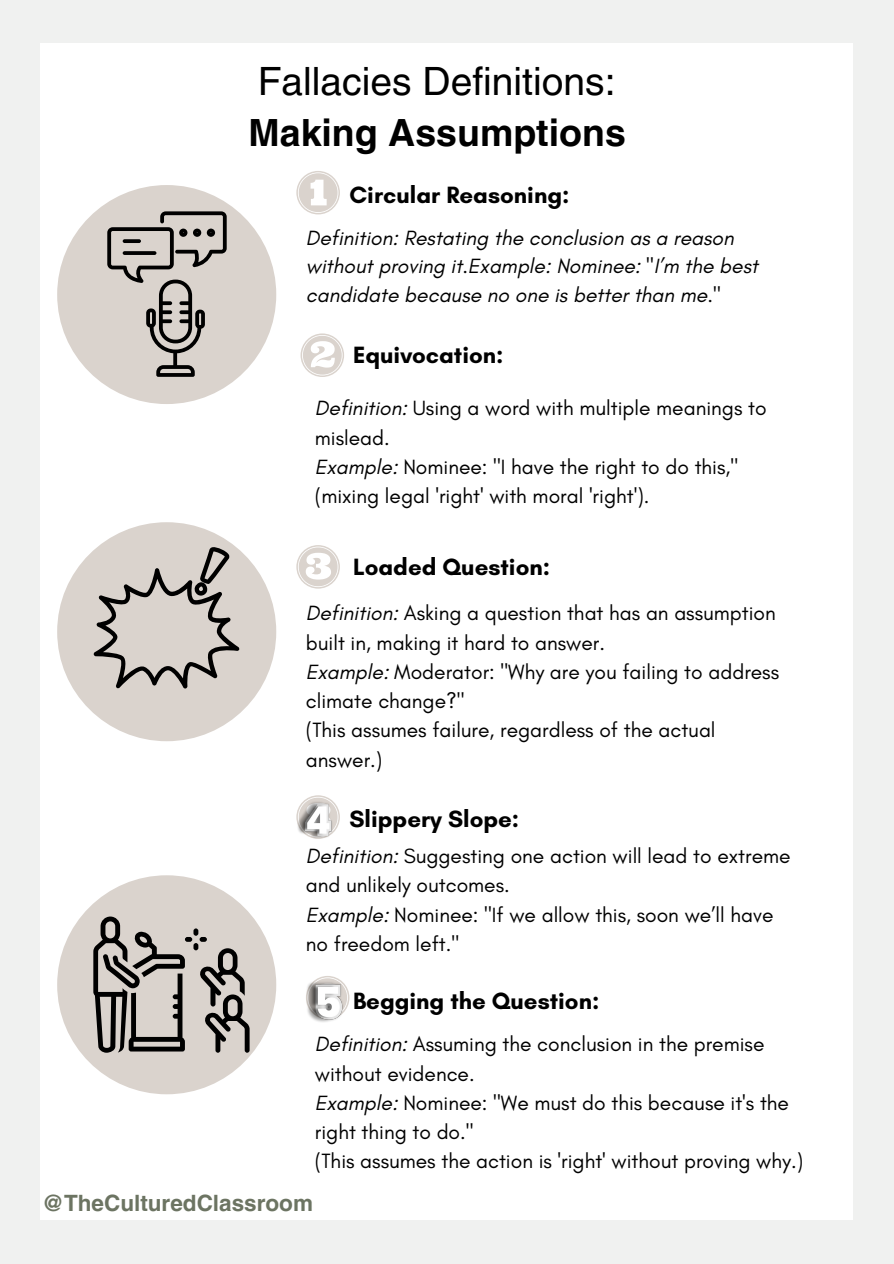
<style>
.page{position:relative;width:894px;height:1264px;background:#fff}
.page>*{position:absolute;margin:0;border:0;box-sizing:border-box;transform-origin:0 0}
.t1{font:39px "Helvetica LT Pro";color:#000}
.t2{font:700 37.5px "Helvetica LT Pro";color:#000}
.t3{font:700 24px "Glacial Indifference";color:#000}
.t4{font:700 22.5px "Helvetica LT Pro";color:#6c7462}
.t5{font:21px/29.2px "Glacial Indifference";color:#000}
.t6{font:italic 21px/28.3px "Glacial Indifference";color:#000}
.s1{font-style:italic}
</style>
<div class="page">
<div style="left:0;top:0;width:893px;height:1263px;background:#f0f1f0"></div>
<div style="left:41px;top:43px;width:811px;height:1176px;background:#fff"></div>
<div style="left:57px;top:185px;width:219px;height:219px;background:#dad3cd;border-radius:50%"></div>
<div style="left:57px;top:875px;width:219px;height:219px;background:#dad3cd;border-radius:50%"></div>
<div style="left:57px;top:522px;width:219px;height:219px;background:#dad3cd;border-radius:50%"></div>
<svg style="left:300px;top:333px;width:44px;height:44px"></svg>
<svg style="left:296px;top:545px;width:44px;height:43px"></svg>
<svg style="left:296px;top:171px;width:44px;height:43px"></svg>
<svg style="left:304px;top:795px;width:36px;height:38px"></svg>
<svg style="left:315px;top:976px;width:34px;height:36px"></svg>
<img style="left:296px;top:801px;width:37px;height:38px">
<img style="left:306px;top:980px;width:38px;height:42px">
<svg style="left:93px;top:546px;width:146px;height:142px"></svg>
<svg style="left:107px;top:211px;width:119px;height:166px"></svg>
<svg style="left:93px;top:916px;width:157px;height:136px"></svg>
<p class="t1" style="left:258px;top:67px;width:359px">Fallacies Definitions:</p>
<p class="t2" style="left:248px;top:119px;width:379px">Making Assumptions</p>
<p class="t3" style="left:349px;top:180px;width:221px">Circular Reasoning:</p>
<h3 class="t6" style="left:306px;top:223px;width:453px">Definition: Restating the conclusion as a reason without proving it.Example: Nominee: "I’m the best candidate because no one is better than me."</h3>
<p class="t3" style="left:353px;top:340px;width:152px">Equivocation:</p>
<p class="t5" style="left:315px;top:393px;width:453px"><span class="s1">Definition:</span> Using a word with multiple meanings to mislead.</p>
<h3 class="t5" style="left:315px;top:452px;width:424px"><span class="s1">Example:</span> Nominee: "I have the right to do this," (mixing legal 'right' with moral 'right').</h3>
<p class="t3" style="left:353px;top:552px;width:198px">Loaded Question:</p>
<p class="t5" style="left:306px;top:598px;width:471px"><span class="s1">Definition:</span> Asking a question that has an assumption built in, making it hard to answer.</p>
<p class="t5" style="left:306px;top:657px;width:474px"><span class="s1">Example:</span> Moderator: "Why are you failing to address climate change?"</p>
<p class="t5" style="left:306px;top:715px;width:411px">(This assumes failure, regardless of the actual answer.)</p>
<p class="t3" style="left:349px;top:804px;width:171px">Slippery Slope:</p>
<p class="t5" style="left:306px;top:841px;width:486px"><span class="s1">Definition:</span> Suggesting one action will lead to extreme and unlikely outcomes.</p>
<p class="t5" style="left:306px;top:899px;width:469px"><span class="s1">Example:</span> Nominee: "If we allow this, soon we’ll have no freedom left."</p>
<p class="t3" style="left:353px;top:986px;width:248px">Begging the Question:</p>
<p class="t5" style="left:315px;top:1029px;width:451px"><span class="s1">Definition:</span> Assuming the conclusion in the premise without evidence.</p>
<p class="t5" style="left:315px;top:1087px;width:475px"><span class="s1">Example:</span> Nominee: "We must do this because it's the right thing to do."</p>
<h3 class="t5" style="left:315px;top:1146px;width:489px">(This assumes the action is 'right' without proving why.)</h3>
<h3 class="t4" style="left:42px;top:1194px;width:272px">@TheCulturedClassroom</h3>
</div>
